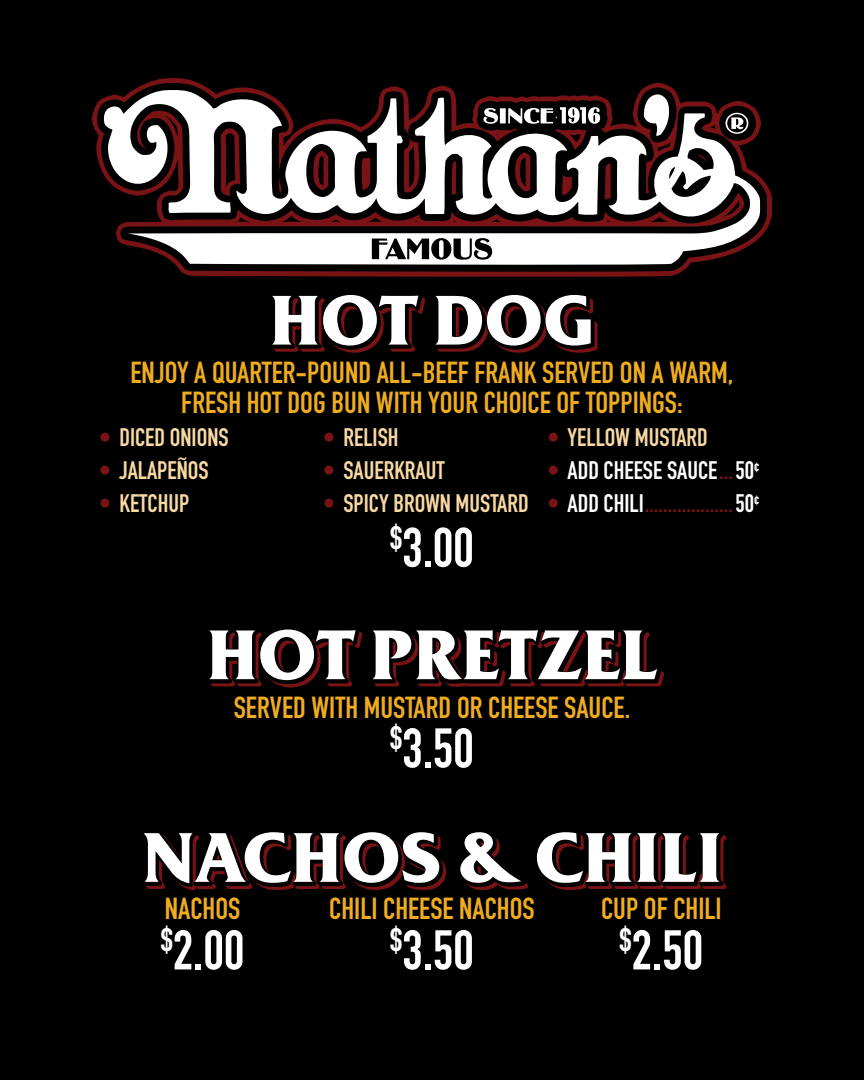
<style>
.page{position:relative;width:864px;height:1080px;background:#000}
.page>*{position:absolute;margin:0;border:0;box-sizing:border-box;transform-origin:0 0}
.t1{font:700 70px "Friz Qua";color:#fff}
.t2{font:700 55px "DIN Condensed";color:#fff}
.t3{font:700 30px/30px "DIN Condensed";color:#efac1f;text-align:center}
.t4{font:700 25px "DIN Condensed";color:#f9d9a3}
.t5{font:700 25px "DIN Condensed";color:#7a1315}
.t6{font:700 25px "DIN Condensed";color:#fff}
.s1{color:#7a1315}
.s2{color:#fff}
</style>
<div class="page">
<svg style="left:146px;top:835px;width:581px;height:55px"></svg>
<div style="left:143px;top:831px;width:580px;height:56px;background:#000"></div>
<svg style="left:212px;top:671px;width:452px;height:16px"></svg>
<div style="left:208px;top:629px;width:453px;height:55px;background:#000"></div>
<svg style="left:92px;top:78px;width:680px;height:198px"></svg>
<div style="left:97px;top:83px;width:670px;height:189px;background:#000"></div>
<svg style="left:103px;top:90px;width:657px;height:176px"></svg>
<svg style="left:275px;top:321px;width:323px;height:32px"></svg>
<div style="left:271px;top:294px;width:324px;height:56px;background:#000"></div>
<p class="t1" style="left:269px;top:277px;width:327px">HOT DOG</p>
<p class="t3" style="left:130px;top:357px;width:605px">ENJOY A QUARTER-POUND ALL-BEEF FRANK SERVED ON A WARM,<br>FRESH HOT DOG BUN WITH YOUR CHOICE OF TOPPINGS:</p>
<p class="t4" style="left:99px;top:420px;width:131px"><span class="s1">•</span> DICED ONIONS</p>
<p class="t4" style="left:99px;top:453px;width:111px"><span class="s1">•</span> JALAPEÑOS</p>
<p class="t4" style="left:99px;top:487px;width:92px"><span class="s1">•</span> KETCHUP</p>
<p class="t4" style="left:323px;top:420px;width:77px"><span class="s1">•</span> RELISH</p>
<p class="t4" style="left:323px;top:453px;width:123px"><span class="s1">•</span> SAUERKRAUT</p>
<p class="t4" style="left:323px;top:487px;width:207px"><span class="s1">•</span> SPICY BROWN MUSTARD</p>
<p class="t4" style="left:547px;top:420px;width:162px"><span class="s1">•</span> YELLOW MUSTARD</p>
<p class="t6" style="left:547px;top:453px;width:214px"><span class="s1">•</span> ADD CHEESE SAUCE<span class="s1">...</span>50<sup>¢</sup></p>
<p class="t5" style="left:547px;top:487px;width:214px">• <span class="s2">ADD CHILI</span>...................<span class="s2">50</span><sup>¢</sup></p>
<p class="t2" style="left:390px;top:511px;width:85px"><sup>$</sup>3.00</p>
<p class="t1" style="left:206px;top:612px;width:453px">HOT PRETZEL</p>
<p class="t3" style="left:234px;top:692px;width:398px">SERVED WITH MUSTARD OR CHEESE SAUCE.</p>
<p class="t2" style="left:390px;top:711px;width:85px"><sup>$</sup>3.50</p>
<p class="t1" style="left:142px;top:815px;width:581px">NACHOS &amp; CHILI</p>
<p class="t3" style="left:165px;top:894px;width:77px">NACHOS</p>
<p class="t2" style="left:161px;top:913px;width:85px"><sup>$</sup>2.00</p>
<p class="t3" style="left:329px;top:894px;width:207px">CHILI CHEESE NACHOS</p>
<p class="t2" style="left:390px;top:913px;width:85px"><sup>$</sup>3.50</p>
<p class="t3" style="left:601px;top:894px;width:122px">CUP OF CHILI</p>
<p class="t2" style="left:620px;top:913px;width:85px"><sup>$</sup>2.50</p>
</div>
